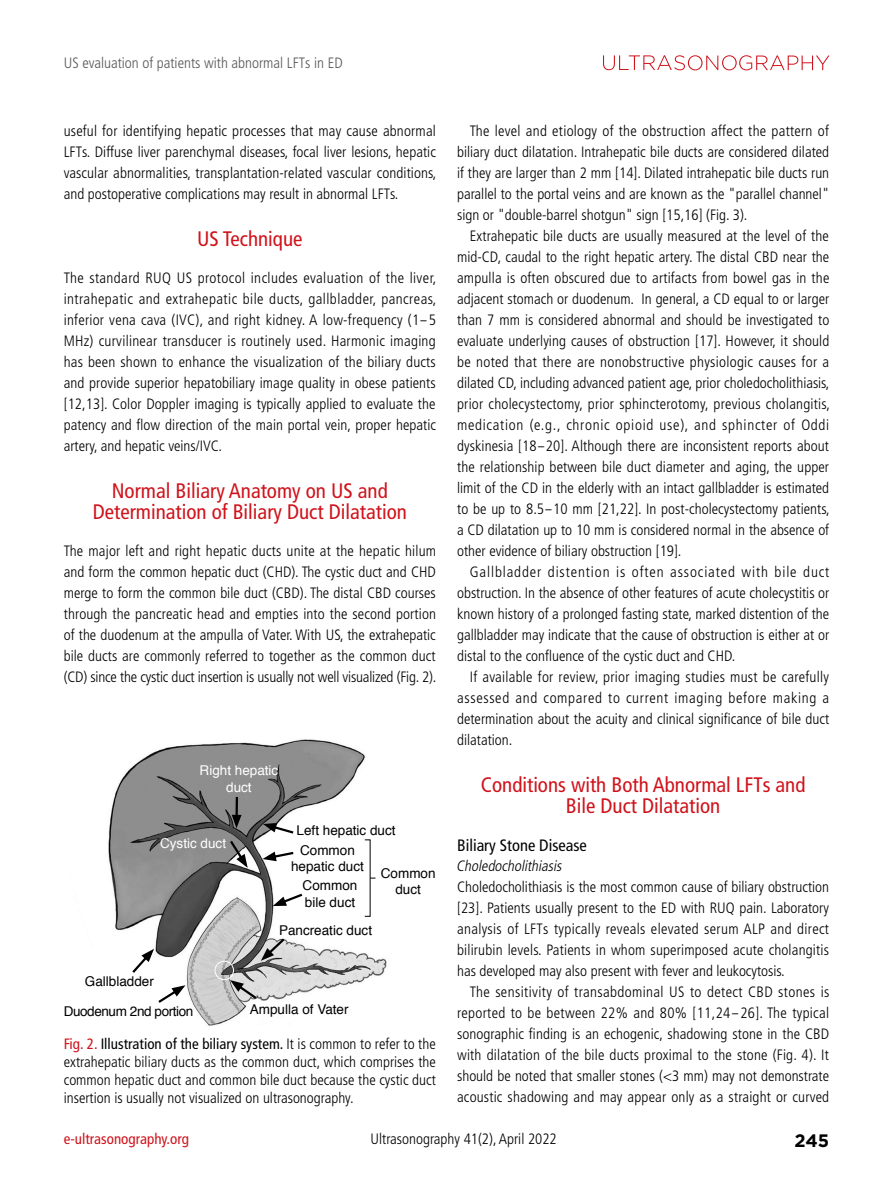
<style>
.page{position:relative;width:893px;height:1191px;background:#fff}
.page>*{position:absolute;margin:0;border:0;box-sizing:border-box;transform-origin:0 0}
.t1{font:condensed 21px/21px "Frutiger LT Std";color:#d0121b;text-align:center}
.t2{font:700 18px "Gotham";color:#000}
.t3{font:condensed 16.5px "Frutiger LT Std";color:#000}
.t4{font:300 condensed 15px/21px "Frutiger LT Std";color:#000;text-align:justify}
.t5{font:300 condensed 15px "Frutiger LT Std";color:#595757}
.t6{font:condensed 15px "Frutiger LT Std";color:#d0121b}
.t7{font:italic 300 condensed 15px "Frutiger LT Std";color:#000}
.t8{font:13.5px/20.1px "Helvetica";color:#000}
.t9{font:13.5px/29.7px "Helvetica";letter-spacing:-.03em;color:#000}
.t10{font:13.5px/16.5px "Helvetica";color:#fff;text-align:center}
.s1{font-weight:400;color:#d0121b}
.s2{font-weight:400}
</style>
<div class="page">
<svg style="left:603px;top:55px;width:226px;height:15px"></svg>
<img style="left:108px;top:739px;width:279px;height:287px">
<hr style="left:235px;top:797px;width:3px;height:22px;background:#000">
<svg style="left:232px;top:814px;width:10px;height:14px"></svg>
<svg style="left:263px;top:823px;width:33px;height:12px"></svg>
<svg style="left:228px;top:838px;width:20px;height:30px"></svg>
<svg style="left:130px;top:948px;width:24px;height:27px"></svg>
<svg style="left:156px;top:985px;width:29px;height:20px"></svg>
<svg style="left:230px;top:980px;width:29px;height:21px"></svg>
<svg style="left:261px;top:936px;width:26px;height:24px"></svg>
<svg style="left:273px;top:891px;width:32px;height:15px"></svg>
<svg style="left:262px;top:850px;width:34px;height:11px"></svg>
<div style="left:215px;top:960px;width:19px;height:20px;border:1px solid #fff;border-radius:50%"></div>
<svg style="left:364px;top:839px;width:11px;height:78px"></svg>
<p class="t5" style="left:64px;top:54px;width:280px">US evaluation of patients with abnormal LFTs in ED</p>
<p class="t4" style="left:64px;top:120px;width:374px">useful for identifying hepatic processes that may cause abnormal LFTs. Diffuse liver parenchymal diseases, focal liver lesions, hepatic vascular abnormalities, transplantation-related vascular conditions, and postoperative complications may result in abnormal LFTs.</p>
<h1 class="t1" style="left:197px;top:228px;width:107px">US Technique</h1>
<p class="t4" style="left:64px;top:267px;width:374px">The standard RUQ US protocol includes evaluation of the liver, intrahepatic and extrahepatic bile ducts, gallbladder, pancreas, inferior vena cava (IVC), and right kidney. A low-frequency (1-5<br>MHz) curvilinear transducer is routinely used. Harmonic imaging has been shown to enhance the visualization of the biliary ducts and provide superior hepatobiliary image quality in obese patients [12,13]. Color Doppler imaging is typically applied to evaluate the patency and flow direction of the main portal vein, proper hepatic artery, and hepatic veins/IVC.</p>
<h1 class="t1" style="left:93px;top:480px;width:316px">Normal Biliary Anatomy on US and<br>Determination of Biliary Duct Dilatation</h1>
<p class="t4" style="left:64px;top:540px;width:374px">The major left and right hepatic ducts unite at the hepatic hilum and form the common hepatic duct (CHD). The cystic duct and CHD merge to form the common bile duct (CBD). The distal CBD courses through the pancreatic head and empties into the second portion of the duodenum at the ampulla of Vater. With US, the extrahepatic bile ducts are commonly referred to together as the common duct (CD) since the cystic duct insertion is usually not well visualized (Fig. 2).</p>
<p class="t10" style="left:200px;top:762px;width:80px">Right hepatic duct</p>
<p class="t10" style="left:160px;top:835px;width:68px">Cystic duct</p>
<p class="t9" style="left:64px;top:967px;width:131px;text-indent:21px">Gallbladder<br>Duodenum 2nd portion</p>
<p class="t8" style="left:297px;top:820px;width:101px">Left hepatic duct<br>Common</p>
<p class="t8" style="left:291px;top:857px;width:74px;line-height:19px;text-align:center">hepatic duct<br>Common</p>
<p class="t8" style="left:279px;top:888px;width:95px;line-height:27.8px;text-indent:26px">bile duct<br>Pancreatic duct</p>
<p class="t8" style="left:381px;top:865px;width:56px;line-height:16.5px;text-align:center">Common duct</p>
<p class="t8" style="left:250px;top:1000px;width:100px">Ampulla of Vater</p>
<p class="t4" style="left:64px;top:1035px;width:374px;line-height:18px"><span class="s1">Fig. 2.</span> <span class="s2">Illustration of the biliary system.</span> It is common to refer to the extrahepatic biliary ducts as the common duct, which comprises the common hepatic duct and common bile duct because the cystic duct insertion is usually not visualized on ultrasonography.</p>
<p class="t4" style="left:457px;top:120px;width:374px;text-indent:13px">The level and etiology of the obstruction affect the pattern of biliary duct dilatation. Intrahepatic bile ducts are considered dilated if they are larger than 2 mm [14]. Dilated intrahepatic bile ducts run parallel to the portal veins and are known as the "parallel channel" sign or "double-barrel shotgun" sign [15,16] (Fig. 3).</p>
<p class="t4" style="left:457px;top:225px;width:374px;text-indent:13px">Extrahepatic bile ducts are usually measured at the level of the mid-CD, caudal to the right hepatic artery. The distal CBD near the ampulla is often obscured due to artifacts from bowel gas in the adjacent stomach or duodenum. In general, a CD equal to or larger than 7 mm is considered abnormal and should be investigated to evaluate underlying causes of obstruction [17]. However, it should be noted that there are nonobstructive physiologic causes for a dilated CD, including advanced patient age, prior choledocholithiasis, prior cholecystectomy, prior sphincterotomy, previous cholangitis, medication (e.g., chronic opioid use), and sphincter of Oddi dyskinesia [18-20]. Although there are inconsistent reports about the relationship between bile duct diameter and aging, the upper limit of the CD in the elderly with an intact gallbladder is estimated to be up to 8.5-10 mm [21,22]. In post-cholecystectomy patients, a CD dilatation up to 10 mm is considered normal in the absence of other evidence of biliary obstruction [19].</p>
<p class="t4" style="left:457px;top:561px;width:374px;text-indent:13px">Gallbladder distention is often associated with bile duct obstruction. In the absence of other features of acute cholecystitis or known history of a prolonged fasting state, marked distention of the gallbladder may indicate that the cause of obstruction is either at or distal to the confluence of the cystic duct and CHD.</p>
<p class="t4" style="left:457px;top:666px;width:374px;text-indent:13px">If available for review, prior imaging studies must be carefully assessed and compared to current imaging before making a determination about the acuity and clinical significance of bile duct dilatation.</p>
<h1 class="t1" style="left:481px;top:774px;width:326px">Conditions with Both Abnormal LFTs and<br>Bile Duct Dilatation</h1>
<p class="t3" style="left:457px;top:836px;width:131px">Biliary Stone Disease</p>
<p class="t7" style="left:456px;top:857px;width:110px">Choledocholithiasis</p>
<p class="t4" style="left:457px;top:876px;width:374px">Choledocholithiasis is the most common cause of biliary obstruction [23]. Patients usually present to the ED with RUQ pain. Laboratory analysis of LFTs typically reveals elevated serum ALP and direct bilirubin levels. Patients in whom superimposed acute cholangitis has developed may also present with fever and leukocytosis.</p>
<p class="t4" style="left:457px;top:981px;width:374px;text-indent:13px">The sensitivity of transabdominal US to detect CBD stones is reported to be between 22% and 80% [11,24-26]. The typical sonographic finding is an echogenic, shadowing stone in the CBD with dilatation of the bile ducts proximal to the stone (Fig. 4). It should be noted that smaller stones (&lt;3 mm) may not demonstrate acoustic shadowing and may appear only as a straight or curved</p>
<p class="t6" style="left:64px;top:1130px;width:127px">e-ultrasonography.org</p>
<p class="t4" style="left:371px;top:1128px;width:188px">Ultrasonography 41(2), April 2022</p>
<p class="t2" style="left:794px;top:1130px;width:36px">245</p>
</div>
